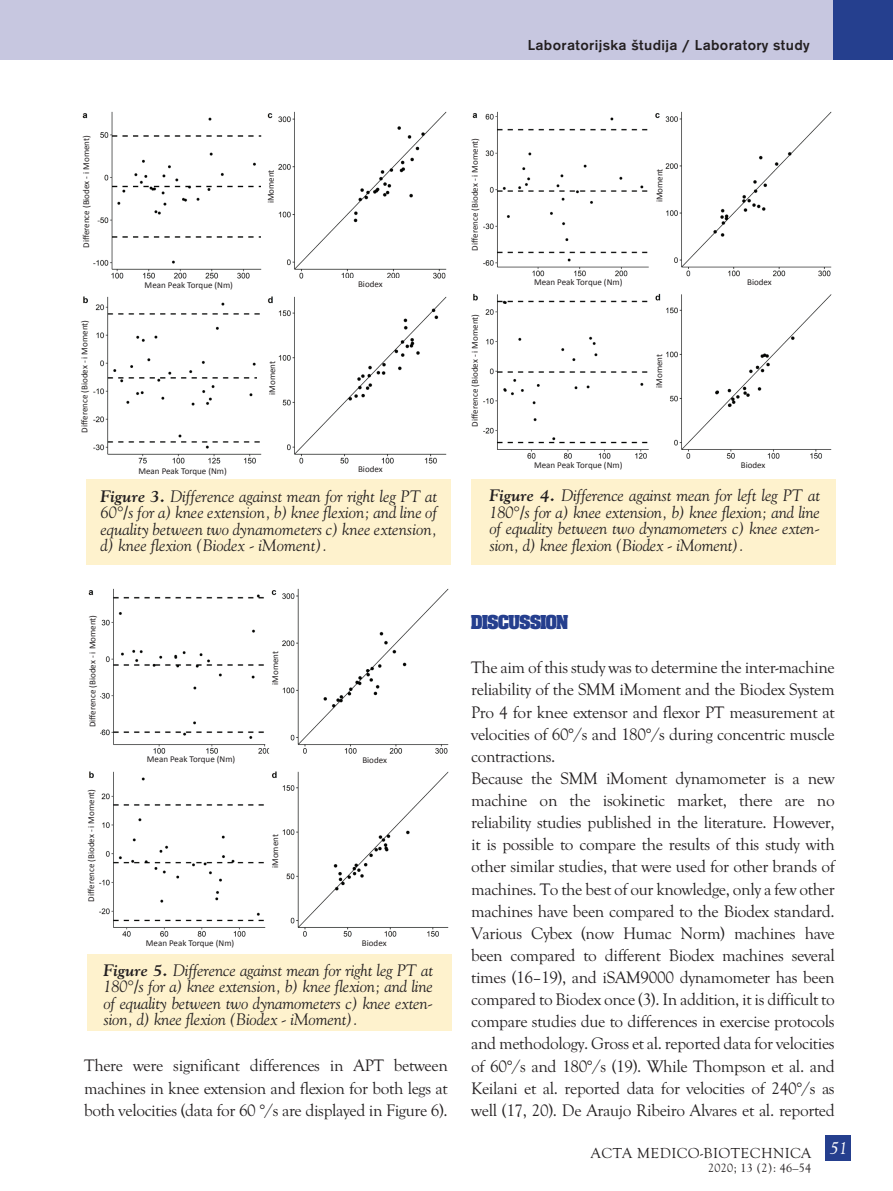
<style>
.page{position:relative;width:893px;height:1191px;background:#fff}
.page>*{position:absolute;margin:0;border:0;box-sizing:border-box;transform-origin:0 0}
.t1{font:700 21px "Aachen PCE";letter-spacing:-.02em;color:#253f8e}
.t2{font:italic 18px "Goudy Old Sty TCE";color:#fff}
.t3{font:17.25px/22px "Goudy Old Sty TCE";letter-spacing:-.02em;color:#231f20;text-align:justify}
.t4{font:italic 16.5px/16.5px "MM Goudy";letter-spacing:-.01em;color:#231f20;text-align:justify}
.t5{font:500 15px "Accius TCE";letter-spacing:.025em;color:#231f20}
.t6{font:15px "Goudy Old Sty TCE";letter-spacing:.025em;color:#231f20}
.t7{font:12px "MM Goudy";letter-spacing:.025em;color:#231f20}
.t8{font:9px "Calibri";color:#231f20}
.s1{font-weight:700}
</style>
<div class="page">
<div style="left:825px;top:1135px;width:26px;height:26px;background:#253f8e"></div>
<div style="left:0;top:0;width:833px;height:60px;background:#c7c7e0"></div>
<div style="left:833px;top:0;width:60px;height:60px;background:#253f8e"></div>
<img style="left:82px;top:111px;width:365px;height:353px">
<img style="left:472px;top:111px;width:360px;height:348px">
<div style="left:86px;top:479px;width:365px;height:85px;background:#fef2cd"></div>
<div style="left:471px;top:479px;width:365px;height:85px;background:#fef2cd"></div>
<img style="left:88px;top:588px;width:361px;height:349px">
<div style="left:88px;top:954px;width:364px;height:77px;background:#fef2cd"></div>
<div style="left:80px;top:129px;width:17px;height:126px;background:#fff"></div>
<div style="left:135px;top:279px;width:115px;height:14px;background:#fff"></div>
<div style="left:107px;top:281px;width:163px;height:13px;background:#fff"></div>
<div style="left:262px;top:179px;width:8px;height:63px;background:#fff"></div>
<div style="left:267px;top:132px;width:10px;height:108px;background:#fff"></div>
<div style="left:310px;top:278px;width:115px;height:15px;background:#fff"></div>
<div style="left:258px;top:336px;width:11px;height:95px;background:#fff"></div>
<div style="left:81px;top:312px;width:11px;height:128px;background:#fff"></div>
<div style="left:268px;top:315px;width:9px;height:125px;background:#fff"></div>
<div style="left:471px;top:306px;width:11px;height:128px;background:#fff"></div>
<div style="left:471px;top:130px;width:11px;height:128px;background:#fff"></div>
<div style="left:497px;top:279px;width:163px;height:13px;background:#fff"></div>
<div style="left:656px;top:144px;width:7px;height:82px;background:#fff"></div>
<div style="left:655px;top:315px;width:9px;height:111px;background:#fff"></div>
<div style="left:678px;top:279px;width:163px;height:9px;background:#fff"></div>
<div style="left:89px;top:607px;width:11px;height:128px;background:#fff"></div>
<div style="left:87px;top:781px;width:11px;height:128px;background:#fff"></div>
<div style="left:109px;top:755px;width:164px;height:14px;background:#fff"></div>
<div style="left:271px;top:612px;width:9px;height:111px;background:#fff"></div>
<div style="left:293px;top:756px;width:163px;height:9px;background:#fff"></div>
<div style="left:271px;top:795px;width:9px;height:111px;background:#fff"></div>
<p class="t5" style="left:528px;top:36px;width:283px">Laboratorijska študija / Laboratory study</p>
<p class="t8" style="left:81px;top:248px;width:114px;rotate:-90deg">Difference (Biodex - i Moment)</p>
<p class="t8" style="left:79px;top:432px;width:114px;rotate:-90deg">Difference (Biodex - i Moment)</p>
<p class="t8" style="left:145px;top:279px;width:90px">Mean Peak Torque (Nm)</p>
<p class="t8" style="left:265px;top:203px;width:35px;rotate:-90deg">iMoment</p>
<p class="t8" style="left:267px;top:395px;width:35px;rotate:-90deg">iMoment</p>
<p class="t8" style="left:358px;top:279px;width:26px">Biodex</p>
<p class="t8" style="left:469px;top:250px;width:114px;rotate:-90deg">Difference (Biodex - i Moment)</p>
<p class="t8" style="left:469px;top:426px;width:114px;rotate:-90deg">Difference (Biodex - i Moment)</p>
<p class="t8" style="left:534px;top:277px;width:90px">Mean Peak Torque (Nm)</p>
<p class="t8" style="left:654px;top:202px;width:35px;rotate:-90deg">iMoment</p>
<p class="t8" style="left:654px;top:388px;width:35px;rotate:-90deg">iMoment</p>
<p class="t8" style="left:747px;top:277px;width:26px">Biodex</p>
<p class="t8" style="left:138px;top:465px;width:90px">Mean Peak Torque (Nm)</p>
<p class="t8" style="left:358px;top:463px;width:26px">Biodex</p>
<p class="t8" style="left:534px;top:459px;width:90px">Mean Peak Torque (Nm)</p>
<p class="t8" style="left:741px;top:459px;width:26px">Biodex</p>
<p class="t4" style="left:101px;top:487px;width:338px"><span class="s1">Figure 3.</span> Difference against mean for right leg PT at 60°/s for a) knee extension, b) knee flexion; and line of equality between two dynamometers c) knee extension, d) knee flexion (Biodex - iMoment).</p>
<p class="t4" style="left:489px;top:487px;width:332px"><span class="s1">Figure 4.</span> Difference against mean for left leg PT at 180°/s for a) knee extension, b) knee flexion; and line of equality between two dynamometers c) knee exten&shy;sion, d) knee flexion (Biodex - iMoment).</p>
<p class="t8" style="left:87px;top:727px;width:114px;rotate:-90deg">Difference (Biodex - i Moment)</p>
<p class="t8" style="left:85px;top:901px;width:114px;rotate:-90deg">Difference (Biodex - i Moment)</p>
<p class="t8" style="left:147px;top:754px;width:90px">Mean Peak Torque (Nm)</p>
<p class="t8" style="left:146px;top:937px;width:90px">Mean Peak Torque (Nm)</p>
<p class="t8" style="left:270px;top:685px;width:35px;rotate:-90deg">iMoment</p>
<p class="t8" style="left:270px;top:868px;width:35px;rotate:-90deg">iMoment</p>
<p class="t8" style="left:362px;top:754px;width:26px">Biodex</p>
<p class="t8" style="left:362px;top:937px;width:26px">Biodex</p>
<p class="t4" style="left:103px;top:961px;width:331px"><span class="s1">Figure 5.</span> Difference against mean for right leg PT at 180°/s for a) knee extension, b) knee flexion; and line of equality between two dynamometers c) knee exten&shy;sion, d) knee flexion (Biodex - iMoment).</p>
<p class="t3" style="left:84px;top:1055px;width:365px">There were significant differences in APT between machines in knee extension and flexion for both legs at both velocities (data for 60 °/s are displayed in Figure 6).</p>
<p class="t1" style="left:471px;top:611px;width:99px">DISCUSSION</p>
<p class="t3" style="left:471px;top:657px;width:365px;text-align:left">The aim of this study was to determine the inter-machine reliability of the SMM iMoment and the Biodex System Pro 4 for knee extensor and flexor PT measurement at velocities of 60°/s and 180°/s during concentric muscle contractions.<br>Because the SMM iMoment dynamometer is a new machine on the isokinetic market, there are no reliability studies published in the literature. However, it is possible to compare the results of this study with other similar studies, that were used for other brands of machines. To the best of our knowledge, only a few other machines have been compared to the Biodex standard.<br>Various Cybex (now Humac Norm) machines have been compared to different Biodex machines several times (16–19), and iSAM9000 dynamometer has been compared to Biodex once (3). In addition, it is difficult to compare studies due to differences in exercise protocols and methodology. Gross et al. reported data for velocities of 60°/s and 180°/s (19). While Thompson et al. and Keilani et al. reported data for velocities of 240°/s as well (17, 20). De Araujo Ribeiro Alvares et al. reported</p>
<p class="t6" style="left:591px;top:1144px;width:222px">ACTA MEDICO-BIOTECHNICA</p>
<p class="t7" style="left:708px;top:1160px;width:105px">2020; 13 (2): 46–54</p>
<p class="t2" style="left:829px;top:1138px;width:19px">51</p>
</div>
